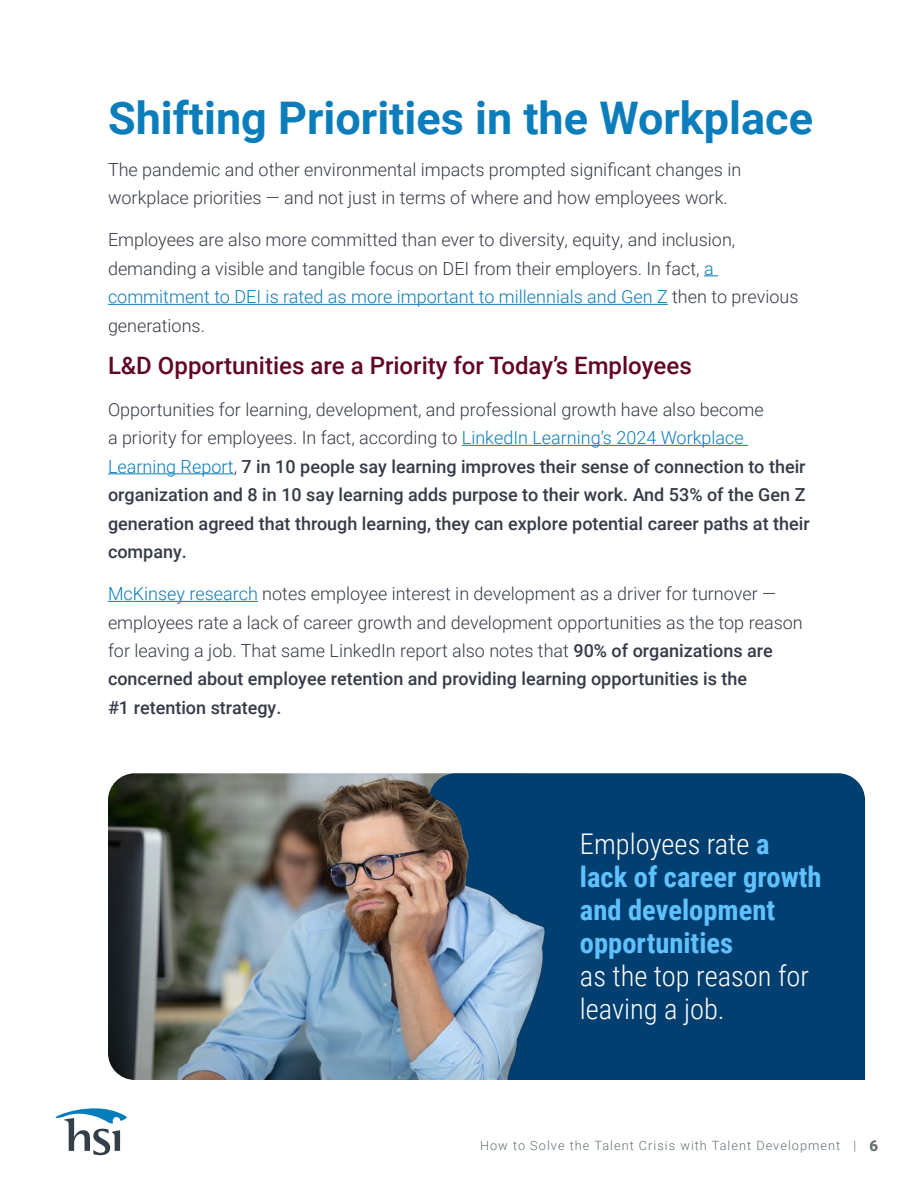
<style>
.page{position:relative;width:918px;height:1188px;background:#fff}
.page>*{position:absolute;margin:0;border:0;box-sizing:border-box;transform-origin:0 0}
.t1{font:700 45px "Roboto";color:#0b7dbb}
.t2{font:700 28.5px/33px "Roboto Condensed";color:#60c1ff}
.t3{font:300 28.5px/33px "Roboto Condensed";color:#fff}
.t4{font:500 24px "Roboto";color:#630527}
.t5{font:300 18px/28.5px "Roboto";color:#363b48}
.t6{font:500 18px/28.5px "Roboto";color:#363b48}
.t7{font:300 12.75px "Roboto";letter-spacing:.08em;color:#646f74}
.s1{color:#0b7dbb}
.s2{font-weight:300}
.s3{font-weight:300;color:#0b7dbb}
.s4{font-weight:500}
.s5{font-weight:300;color:#fff}
.s6{font-weight:900;font-size:15px}
</style>
<div class="page">
<svg style="left:55px;top:1108px;width:72px;height:47px"></svg>
<img style="left:108px;top:773px;width:157px;height:307px">
<svg style="left:704px;top:275px;width:14px;height:1px"></svg>
<hr style="left:108px;top:304px;width:560px;height:1px;background:#0b7dbb">
<hr style="left:462px;top:445px;width:286px;height:1px;background:#0b7dbb">
<hr style="left:108px;top:473px;width:126px;height:1px;background:#0b7dbb">
<hr style="left:108px;top:601px;width:150px;height:1px;background:#0b7dbb">
<div style="left:633px;top:773px;width:232px;height:307px;background:#003f70"></div>
<img style="left:265px;top:773px;width:368px;height:307px">
<h1 class="t1" style="left:108px;top:86px;width:707px">Shifting Priorities in the Workplace</h1>
<p class="t5" style="left:108px;top:154px;width:635px">The pandemic and other environmental impacts prompted significant changes in workplace priorities — and not just in terms of where and how employees work.</p>
<p class="t5" style="left:108px;top:225px;width:692px">Employees are also more committed than ever to diversity, equity, and inclusion, demanding a visible and tangible focus on DEI from their employers. In fact, <span class="s1">a commitment to DEI is rated as more important to millennials and Gen Z</span> then to previous generations.</p>
<h3 class="t4" style="left:108px;top:348px;width:585px">L&amp;D Opportunities are a Priority for Today’s Employees</h3>
<p class="t6" style="left:108px;top:394px;width:703px"><span class="s2">Opportunities for learning, development, and professional growth have also become<br>a priority for employees. In fact, according to</span> <span class="s3">LinkedIn Learning’s 2024 Workplace Learning Report</span><span class="s2">,</span> 7 in 10 people say learning improves their sense of connection to their organization and 8 in 10 say learning adds purpose to their work. And 53% of the Gen Z generation agreed that through learning, they can explore potential career paths at their company.</p>
<p class="t5" style="left:108px;top:579px;width:696px"><span class="s1">McKinsey research</span> notes employee interest in development as a driver for turnover — employees rate a lack of career growth and development opportunities as the top reason for leaving a job. That same LinkedIn report also notes that <span class="s4">90% of organizations are concerned about employee retention and providing learning opportunities is the<br>#1 retention strategy.</span></p>
<h2 class="t2" style="left:580px;top:826px;width:243px"><span class="s5">Employees rate</span> a lack of career growth and development opportunities</h2>
<h2 class="t3" style="left:580px;top:958px;width:231px">as the top reason for leaving a job.</h2>
<p class="t7" style="left:480px;top:1136px;width:399px">How to Solve the Talent Crisis with Talent Development | <span class="s6">6</span></p>
</div>
